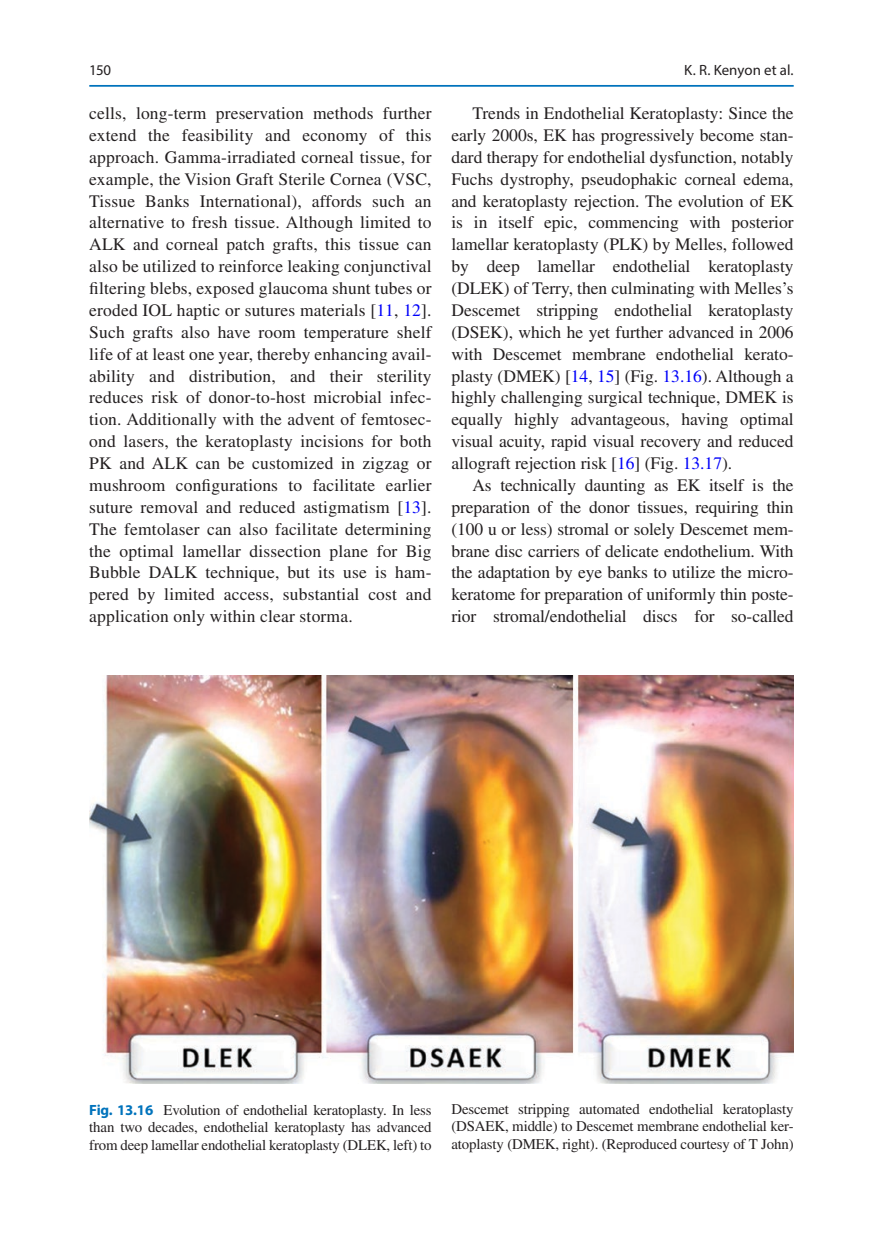
<style>
.page{position:relative;width:883px;height:1260px;background:#fff}
.page>*{position:absolute;margin:0;border:0;box-sizing:border-box;transform-origin:0 0}
.t1{font:17.5px/21.9px "Hbnbkg Times LT Std";color:#231f20;text-align:justify}
.t2{font:14.88px/17.5px "Hbnbkg Times LT Std";letter-spacing:-.01em;color:#231f20;text-align:justify}
.t3{font:14.88px "Pjmndy Myriad Pro";letter-spacing:.005em;color:#231f20}
.t4{font:14.88px "Gxwtly Myriad Pro";color:#231f20}
.s1{color:#0000fa}
.s2{font-family:"Qsfxyr Myriad Pro";font-weight:700;color:#0073bc}
</style>
<div class="page">
<img style="left:89px;top:675px;width:705px;height:408px">
<hr style="left:89px;top:85px;width:705px;height:2px;background:#0073bc">
<p class="t3" style="left:684px;top:61px;width:111px">K. R. Kenyon et al.</p>
<p class="t4" style="left:89px;top:61px;width:23px">150</p>
<p class="t1" style="left:89px;top:102px;width:344px">cells, long-term preservation methods further extend the feasibility and economy of this approach. Gamma-irradiated corneal tissue, for example, the Vision Graft Sterile Cornea (VSC, Tissue Banks International), affords such an alternative to fresh tissue. Although limited to ALK and corneal patch grafts, this tissue can also be utilized to reinforce leaking conjunctival filtering blebs, exposed glaucoma shunt tubes or eroded IOL haptic or sutures materials [<span class="s1">11</span>, <span class="s1">12</span>].<br>Such grafts also have room temperature shelf life of at least one year, thereby enhancing avail&shy;ability and distribution, and their sterility reduces risk of donor-to-host microbial infec&shy;tion. Additionally with the advent of femtosec&shy;ond lasers, the keratoplasty incisions for both PK and ALK can be customized in zigzag or mushroom configurations to facilitate earlier suture removal and reduced astigmatism [<span class="s1">13</span>].<br>The femtolaser can also facilitate determining the optimal lamellar dissection plane for Big Bubble DALK technique, but its use is ham&shy;pered by limited access, substantial cost and application only within clear storma.</p>
<p class="t1" style="left:451px;top:102px;width:344px;text-indent:21px">Trends in Endothelial Keratoplasty: Since the early 2000s, EK has progressively become stan&shy;dard therapy for endothelial dysfunction, notably Fuchs dystrophy, pseudophakic corneal edema, and keratoplasty rejection. The evolution of EK is in itself epic, commencing with posterior lamellar keratoplasty (PLK) by Melles, followed by deep lamellar endothelial keratoplasty (DLEK) of Terry, then culminating with Melles’s Descemet stripping endothelial keratoplasty (DSEK), which he yet further advanced in 2006 with Descemet membrane endothelial kerato&shy;plasty (DMEK) [<span class="s1">14</span>, <span class="s1">15</span>] (Fig. <span class="s1">13.16</span>). Although a highly challenging surgical technique, DMEK is equally highly advantageous, having optimal visual acuity, rapid visual recovery and reduced allograft rejection risk [<span class="s1">16</span>] (Fig. <span class="s1">13.17</span>).</p>
<p class="t1" style="left:451px;top:474px;width:344px;text-indent:21px">As technically daunting as EK itself is the preparation of the donor tissues, requiring thin (100 u or less) stromal or solely Descemet mem&shy;brane disc carriers of delicate endothelium. With the adaptation by eye banks to utilize the micro&shy;keratome for preparation of uniformly thin poste&shy;rior stromal/endothelial discs for so-called</p>
<p class="t2" style="left:89px;top:1101px;width:344px"><span class="s2">Fig. 13.16</span> Evolution of endothelial keratoplasty. In less than two decades, endothelial keratoplasty has advanced from deep lamellar endothelial keratoplasty (DLEK, left) to</p>
<p class="t2" style="left:451px;top:1100px;width:344px">Descemet stripping automated endothelial keratoplasty (DSAEK, middle) to Descemet membrane endothelial ker&shy;atoplasty (DMEK, right). (Reproduced courtesy of T John)</p>
</div>
